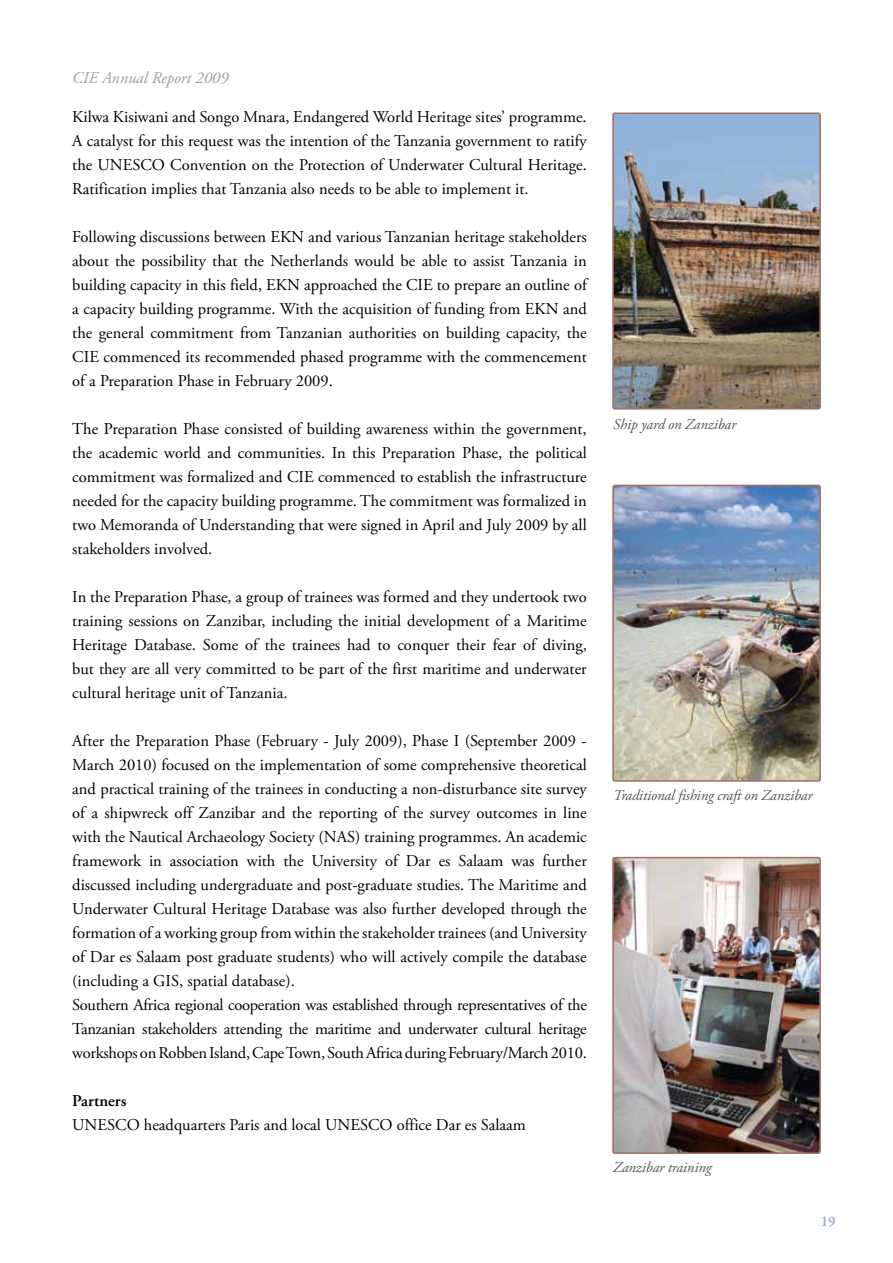
<style>
.page{position:relative;width:893px;height:1263px;background:#fff}
.page>*{position:absolute;margin:0;border:0;box-sizing:border-box;transform-origin:0 0}
.t1{font:16.5px/24px "Adobe Garamond Pro";color:#000;text-align:justify}
.t2{font:italic 16.5px "Adobe Garamond Pro";color:#9c9d9d}
.t3{font:600 16.5px "Adobe Garamond Pro";color:#000}
.t4{font:italic 15px "Adobe Garamond Pro";letter-spacing:-.01em;color:#565656}
.t5{font:600 15px "Garamond Premr Pro";color:#97afc5}
</style>
<div class="page">
<img style="left:615px;top:860px;width:203px;height:291px">
<div style="left:612px;top:857px;width:209px;height:297px;border:2px solid #a16e62;border-radius:2px"></div>
<img style="left:615px;top:488px;width:203px;height:291px">
<div style="left:612px;top:485px;width:209px;height:297px;border:2px solid #a16e62;border-radius:2px"></div>
<img style="left:615px;top:116px;width:203px;height:291px">
<div style="left:612px;top:113px;width:209px;height:297px;border:2px solid #a16e62;border-radius:2px"></div>
<p class="t2" style="left:72px;top:68px;width:158px">CIE Annual Report 2009</p>
<p class="t1" style="left:72px;top:105px;width:516px">Kilwa Kisiwani and Songo Mnara, Endangered World Heritage sites’ programme.<br>A catalyst for this request was the intention of the Tanzania government to ratify the UNESCO Convention on the Protection of Underwater Cultural Heritage.<br>Ratification implies that Tanzania also needs to be able to implement it.</p>
<p class="t1" style="left:72px;top:225px;width:516px">Following discussions between EKN and various Tanzanian heritage stakeholders about the possibility that the Netherlands would be able to assist Tanzania in building capacity in this field, EKN approached the CIE to prepare an outline of a capacity building programme. With the acquisition of funding from EKN and the general commitment from Tanzanian authorities on building capacity, the CIE commenced its recommended phased programme with the commencement of a Preparation Phase in February 2009.</p>
<p class="t1" style="left:72px;top:417px;width:516px">The Preparation Phase consisted of building awareness within the government, the academic world and communities. In this Preparation Phase, the political commitment was formalized and CIE commenced to establish the infrastructure needed for the capacity building programme. The commitment was formalized in two Memoranda of Understanding that were signed in April and July 2009 by all stakeholders involved.</p>
<p class="t1" style="left:72px;top:585px;width:516px">In the Preparation Phase, a group of trainees was formed and they undertook two training sessions on Zanzibar, including the initial development of a Maritime Heritage Database. Some of the trainees had to conquer their fear of diving, but they are all very committed to be part of the first maritime and underwater cultural heritage unit of Tanzania.</p>
<p class="t1" style="left:72px;top:729px;width:516px;text-align:left">After the Preparation Phase (February - July 2009), Phase I (September 2009 - March 2010) focused on the implementation of some comprehensive theoretical and practical training of the trainees in conducting a non-disturbance site survey of a shipwreck off Zanzibar and the reporting of the survey outcomes in line with the Nautical Archaeology Society (NAS) training programmes. An academic framework in association with the University of Dar es Salaam was further discussed including undergraduate and post-graduate studies. The Maritime and Underwater Cultural Heritage Database was also further developed through the formation of a working group from within the stakeholder trainees (and University of Dar es Salaam post graduate students) who will actively compile the database (including a GIS, spatial database).<br>Southern Africa regional cooperation was established through representatives of the Tanzanian stakeholders attending the maritime and underwater cultural heritage workshops on Robben Island, Cape Town, South Africa during February/March 2010.</p>
<p class="t3" style="left:72px;top:1091px;width:56px">Partners</p>
<p class="t1" style="left:72px;top:1113px;width:455px">UNESCO headquarters Paris and local UNESCO office Dar es Salaam</p>
<p class="t4" style="left:613px;top:416px;width:124px">Ship yard on Zanzibar</p>
<p class="t4" style="left:613px;top:786px;width:201px">Traditional fishing craft on Zanzibar</p>
<p class="t4" style="left:613px;top:1158px;width:100px">Zanzibar training</p>
<p class="t5" style="left:821px;top:1212px;width:16px">19</p>
</div>
